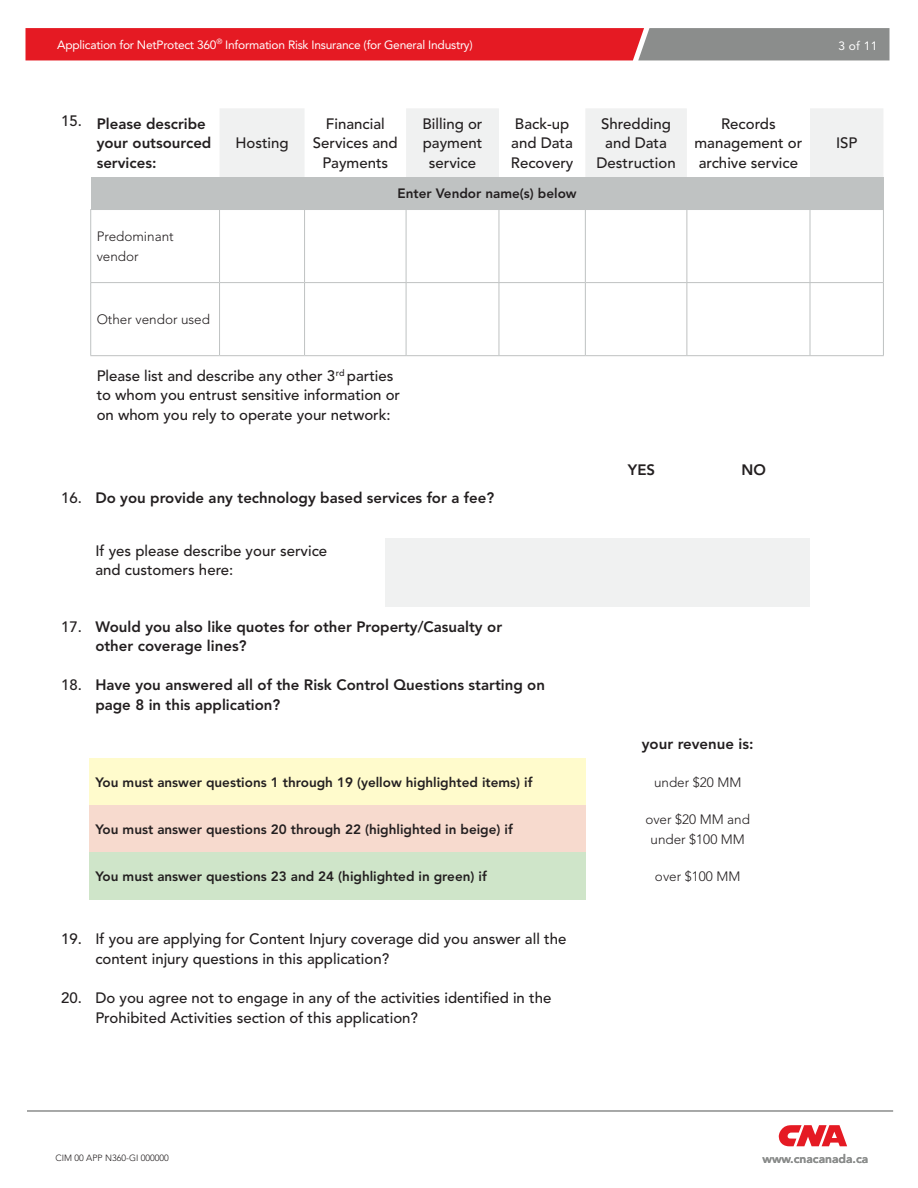
<style>
.page{position:relative;width:918px;height:1188px;background:#fff}
.page>*{position:absolute;margin:0;border:0;box-sizing:border-box;transform-origin:0 0}
.t1{font:500 15px/19.5px "Avenir";color:#231f20}
.t2{font:800 15px/19.5px "Avenir";color:#231f20}
.t3{font:800 13.5px "Avenir";color:#231f20}
.t4{font:300 13.5px/19.5px "Avenir";color:#231f20}
.t5{font:12px "Avenir";letter-spacing:-.02em;color:#fff}
.t6{font:800 12px "Avenir";color:#8b8d8c}
.t7{font:300 9px "Avenir";color:#231f20}
.s1{font-weight:500}
</style>
<div class="page">
<hr style="left:27px;top:1110px;width:866px;height:2px;background:#8b8d8c">
<svg style="left:26px;top:28px;width:864px;height:32px;background:#cb3c42"></svg>
<svg style="left:779px;top:1125px;width:68px;height:21px"></svg>
<svg style="left:220px;top:109px;width:663px;height:68px;fill:#f0f1f1"></svg>
<div style="left:91px;top:177px;width:792px;height:33px;background:#bfc2c2"></div>
<hr style="left:90px;top:209px;width:130px;height:1px;background:#bfc2c2">
<hr style="left:90px;top:210px;width:1px;height:72px;background:#bfc2c2">
<hr style="left:219px;top:210px;width:1px;height:72px;background:#bfc2c2">
<hr style="left:304px;top:210px;width:1px;height:72px;background:#bfc2c2">
<hr style="left:406px;top:210px;width:1px;height:72px;background:#bfc2c2">
<hr style="left:499px;top:210px;width:1px;height:72px;background:#bfc2c2">
<hr style="left:585px;top:210px;width:1px;height:72px;background:#bfc2c2">
<hr style="left:687px;top:210px;width:1px;height:72px;background:#bfc2c2">
<hr style="left:810px;top:209px;width:74px;height:1px;background:#bfc2c2">
<hr style="left:810px;top:210px;width:1px;height:72px;background:#bfc2c2">
<hr style="left:883px;top:210px;width:1px;height:72px;background:#bfc2c2">
<hr style="left:90px;top:282px;width:130px;height:1px;background:#bfc2c2">
<hr style="left:90px;top:283px;width:1px;height:72px;background:#bfc2c2">
<hr style="left:90px;top:355px;width:130px;height:1px;background:#bfc2c2">
<hr style="left:220px;top:282px;width:85px;height:1px;background:#bfc2c2">
<hr style="left:219px;top:283px;width:1px;height:72px;background:#bfc2c2">
<hr style="left:220px;top:355px;width:85px;height:1px;background:#bfc2c2">
<hr style="left:305px;top:282px;width:101px;height:1px;background:#bfc2c2">
<hr style="left:304px;top:283px;width:1px;height:72px;background:#bfc2c2">
<hr style="left:305px;top:355px;width:101px;height:1px;background:#bfc2c2">
<hr style="left:406px;top:282px;width:93px;height:1px;background:#bfc2c2">
<hr style="left:406px;top:283px;width:1px;height:72px;background:#bfc2c2">
<hr style="left:406px;top:355px;width:93px;height:1px;background:#bfc2c2">
<hr style="left:499px;top:282px;width:86px;height:1px;background:#bfc2c2">
<hr style="left:499px;top:283px;width:1px;height:72px;background:#bfc2c2">
<hr style="left:499px;top:355px;width:86px;height:1px;background:#bfc2c2">
<hr style="left:585px;top:282px;width:102px;height:1px;background:#bfc2c2">
<hr style="left:585px;top:283px;width:1px;height:72px;background:#bfc2c2">
<hr style="left:585px;top:355px;width:102px;height:1px;background:#bfc2c2">
<hr style="left:687px;top:282px;width:123px;height:1px;background:#bfc2c2">
<hr style="left:687px;top:283px;width:1px;height:72px;background:#bfc2c2">
<hr style="left:687px;top:355px;width:123px;height:1px;background:#bfc2c2">
<hr style="left:810px;top:282px;width:74px;height:1px;background:#bfc2c2">
<hr style="left:810px;top:283px;width:1px;height:72px;background:#bfc2c2">
<hr style="left:883px;top:283px;width:1px;height:72px;background:#bfc2c2">
<hr style="left:810px;top:355px;width:74px;height:1px;background:#bfc2c2">
<div style="left:385px;top:538px;width:425px;height:69px;background:#f0f1f1"></div>
<div style="left:89px;top:758px;width:496px;height:47px;background:#fffbcc"></div>
<div style="left:89px;top:805px;width:496px;height:48px;background:#f7dace"></div>
<div style="left:89px;top:853px;width:496px;height:47px;background:#cfe5c9"></div>
<p class="t5" style="left:57px;top:38px;width:417px">Application for NetProtect 360<sup>®</sup> Information Risk Insurance (for General Industry)</p>
<p class="t5" style="left:838px;top:38px;width:41px">3 of 11</p>
<p class="t2" style="left:97px;top:114px;width:116px;text-indent:-36px"><sup>15.</sup> Please describe your outsourced services:</p>
<p class="t4" style="left:97px;top:227px;width:79px">Predominant vendor</p>
<p class="t4" style="left:97px;top:310px;width:115px">Other vendor used</p>
<p class="t1" style="left:235px;top:134px;width:55px">Hosting</p>
<p class="t1" style="left:313px;top:114px;width:87px;text-align:center">Financial<br>Services and<br>Payments</p>
<p class="t1" style="left:423px;top:114px;width:61px;text-align:center">Billing or payment service</p>
<p class="t1" style="left:511px;top:114px;width:64px">Back-up and Data<br>Recovery</p>
<p class="t1" style="left:597px;top:114px;width:81px;text-align:center">Shredding and Data<br>Destruction</p>
<p class="t1" style="left:695px;top:114px;width:109px;text-align:center">Records management or archive service</p>
<p class="t3" style="left:397px;top:186px;width:181px">Enter Vendor name(s) below</p>
<p class="t1" style="left:97px;top:366px;width:305px">Please list and describe any other 3<sup>rd</sup> parties to whom you entrust sensitive information or on whom you rely to operate your network:</p>
<p class="t2" style="left:61px;top:488px;width:435px"><span class="s1">16.</span> Do you provide any technology based services for a fee?</p>
<p class="t1" style="left:95px;top:541px;width:233px">If yes please describe your service and customers here:</p>
<p class="t2" style="left:95px;top:617px;width:408px;text-indent:-34px"><span class="s1">17.</span> Would you also like quotes for other Property/Casualty or other coverage lines?</p>
<p class="t2" style="left:95px;top:675px;width:451px;text-indent:-34px"><span class="s1">18.</span> Have you answered all of the Risk Control Questions starting on page 8 in this application?</p>
<p class="t2" style="left:628px;top:460px;width:29px">YES</p>
<p class="t2" style="left:742px;top:460px;width:26px">NO</p>
<p class="t2" style="left:642px;top:734px;width:113px">your revenue is:</p>
<p class="t3" style="left:95px;top:774px;width:439px">You must answer questions 1 through 19 (yellow highlighted items) if</p>
<p class="t4" style="left:654px;top:772px;width:89px">under $20 MM</p>
<p class="t3" style="left:95px;top:821px;width:419px">You must answer questions 20 through 22 (highlighted in beige) if</p>
<p class="t4" style="left:645px;top:810px;width:106px;text-align:center">over $20 MM and under $100 MM</p>
<p class="t3" style="left:95px;top:869px;width:393px">You must answer questions 23 and 24 (highlighted in green) if</p>
<p class="t4" style="left:655px;top:867px;width:87px">over $100 MM</p>
<p class="t1" style="left:95px;top:930px;width:472px;text-indent:-34px">19. If you are applying for Content Injury coverage did you answer all the content injury questions in this application?</p>
<p class="t1" style="left:95px;top:989px;width:458px;text-indent:-34px">20. Do you agree not to engage in any of the activities identified in the<br>Prohibited Activities section of this application?</p>
<p class="t1" style="left:836px;top:134px;width:23px">ISP</p>
<p class="t7" style="left:56px;top:1153px;width:115px">CIM 00 APP N360-GI 000000</p>
<p class="t6" style="left:762px;top:1152px;width:107px">www.cnacanada.ca</p>
</div>
